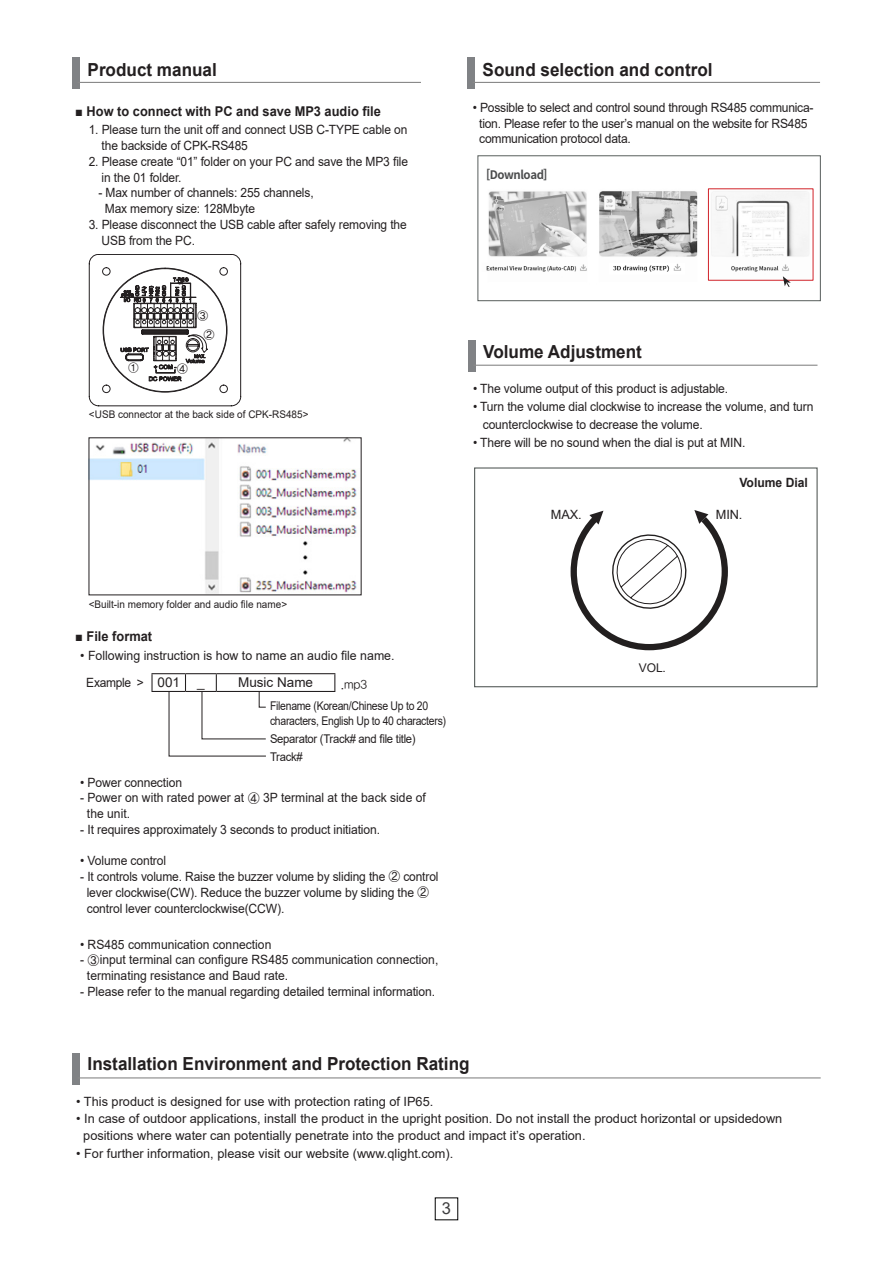
<style>
.page{position:relative;width:893px;height:1263px;background:#fff}
.page>*{position:absolute;margin:0;border:0;box-sizing:border-box;transform-origin:0 0}
.t1{font:700 18px "Arial";color:#231f20;scale:.95 1}
.t2{font:16.5px "Arial";color:#3e3e3f}
.t3{font:700 13.5px "Arial";color:#231f20;scale:.95 1}
.t4{font:13.5px "Arial";color:#231f20}
.t5{font:12.75px "Arial";letter-spacing:-.01em;color:#231f20;scale:.95 1}
.t6{font:12.75px "Arial";letter-spacing:-.01em;color:#231f20}
.t7{font:12.75px "Arial";letter-spacing:-.01em;color:#231f20;scale:.94 1}
.t8{font:700 12.75px "Arial";color:#231f20;scale:.95 1}
.t9{font:12px "Arial";letter-spacing:-.025em;color:#231f20;scale:.87 1}
.t10{font:12px "Arial";letter-spacing:-.025em;color:#231f20;scale:.94 1}
.t11{font:12px "YDIYGO320";color:#231f20}
.t12{font:12px "Arial";letter-spacing:-.025em;color:#231f20}
.본문흘리기{font:700 11.7px "Noto Sans CJ Kkr";letter-spacing:-.04em;color:#4b4c4d}
.t13{font:11.25px "YDIYGO330";color:#231f20}
.t14{font:11.25px "YDIYGO330";color:#231f20;scale:.95 1}
.t15{font:10.5px "Arial";color:#231f20;scale:.95 1}
.s1{font-family:"YDIYGO330"}
</style>
<div class="page">
<div style="left:72px;top:57px;width:8px;height:32px;background:#808285"></div>
<hr style="left:78px;top:82px;width:343px;height:1px;background:#898989">
<img style="left:91px;top:439px;width:266px;height:154px">
<svg style="left:89px;top:254px;width:152px;height:152px"></svg>
<img style="left:486px;top:188px;width:328px;height:93px">
<div style="left:477px;top:155px;width:344px;height:146px;border:1px solid #585e5c"></div>
<div style="left:708px;top:188px;width:105px;height:93px;border:1px solid #d1232a"></div>
<svg style="left:783px;top:276px;width:8px;height:11px"></svg>
<hr style="left:151px;top:673px;width:34px;height:1px;background:#231f20">
<svg style="left:151px;top:674px;width:2px;height:17px"></svg>
<hr style="left:185px;top:673px;width:31px;height:1px;background:#231f20">
<hr style="left:216px;top:673px;width:119px;height:1px;background:#231f20">
<svg style="left:334px;top:674px;width:1px;height:17px"></svg>
<hr style="left:151px;top:691px;width:34px;height:1px;background:#231f20">
<hr style="left:216px;top:691px;width:119px;height:1px;background:#231f20">
<svg style="left:168px;top:674px;width:99px;height:83px"></svg>
<div style="left:467px;top:57px;width:8px;height:32px;background:#808285"></div>
<hr style="left:473px;top:82px;width:347px;height:1px;background:#898989">
<div style="left:72px;top:1053px;width:8px;height:31px;background:#808285"></div>
<hr style="left:78px;top:1077px;width:743px;height:1px;background:#898989">
<div style="left:468px;top:340px;width:8px;height:31px;background:#808285"></div>
<hr style="left:473px;top:365px;width:344px;height:1px;background:#898989">
<div style="left:474px;top:467px;width:344px;height:220px;border:1px solid #585e5c"></div>
<svg style="left:571px;top:510px;width:157px;height:140px"></svg>
<p class="t1" style="left:88px;top:57px;width:138px">Product manual</p>
<p class="t3" style="left:75px;top:102px;width:323px">■ How to connect with PC and save MP3 audio file</p>
<p class="t7" style="left:89px;top:121px;width:341px">1. Please turn the unit off and connect USB C-TYPE cable on</p>
<p class="t7" style="left:102px;top:137px;width:157px">the backside of CPK-RS485</p>
<p class="t7" style="left:89px;top:153px;width:341px">2. Please create “01” folder on your PC and save the MP3 file</p>
<p class="t7" style="left:102px;top:168px;width:87px">in the 01 folder.</p>
<p class="t7" style="left:98px;top:184px;width:231px">- Max number of channels: 255 channels,</p>
<p class="t7" style="left:105px;top:200px;width:161px">Max memory size: 128Mbyte</p>
<p class="t7" style="left:89px;top:216px;width:340px">3. Please disconnect the USB cable after safely removing the</p>
<p class="t7" style="left:102px;top:231px;width:101px">USB from the PC.</p>
<p class="t13" style="left:197px;top:309px;width:13px">③</p>
<p class="t14" style="left:128px;top:361px;width:13px">①</p>
<p class="t13" style="left:177px;top:363px;width:13px">④</p>
<p class="t13" style="left:203px;top:328px;width:13px">②</p>
<p class="t15" style="left:89px;top:407px;width:233px">&lt;USB connector at the back side of CPK-RS485&gt;</p>
<p class="t1" style="left:483px;top:57px;width:244px">Sound selection and control</p>
<p class="t5" style="left:473px;top:99px;width:360px">• Possible to select and control sound through RS485 communica-</p>
<p class="t5" style="left:479px;top:114px;width:347px">tion. Please refer to the user’s manual on the website for RS485</p>
<p class="t5" style="left:479px;top:130px;width:161px">communication protocol data.</p>
<p class="본문흘리기" style="left:486px;top:168px;width:63px">[Download]</p>
<p class="t1" style="left:483px;top:339px;width:169px">Volume Adjustment</p>
<p class="t5" style="left:473px;top:380px;width:270px">• The volume output of this product is adjustable.</p>
<p class="t5" style="left:473px;top:398px;width:360px">• Turn the volume dial clockwise to increase the volume, and turn</p>
<p class="t5" style="left:483px;top:416px;width:233px">counterclockwise to decrease the volume.</p>
<p class="t5" style="left:473px;top:434px;width:288px">• There will be no sound when the dial is put at MIN.</p>
<p class="t8" style="left:739px;top:473px;width:74px">Volume Dial</p>
<p class="t6" style="left:551px;top:505px;width:32px">MAX.</p>
<p class="t6" style="left:716px;top:505px;width:28px">MIN.</p>
<p class="t15" style="left:89px;top:597px;width:210px">&lt;Built-in memory folder and audio file name&gt;</p>
<p class="t3" style="left:75px;top:627px;width:82px">■ File format</p>
<p class="t6" style="left:80px;top:647px;width:316px">• Following instruction is how to name an audio file name.</p>
<p class="t7" style="left:86px;top:674px;width:63px">Example &gt;</p>
<p class="t4" style="left:238px;top:673px;width:77px">Music Name</p>
<p class="t11" style="left:341px;top:678px;width:28px">.mp3</p>
<p class="t9" style="left:270px;top:697px;width:183px">Filename (Korean/Chinese Up to 20</p>
<p class="t9" style="left:270px;top:712px;width:204px">characters, English Up to 40 characters)</p>
<p class="t10" style="left:270px;top:730px;width:156px">Separator (Track# and file title)</p>
<p class="t10" style="left:270px;top:748px;width:36px">Track#</p>
<p class="t4" style="left:157px;top:673px;width:24px">001</p>
<p class="t4" style="left:197px;top:673px;width:9px">_</p>
<p class="t5" style="left:80px;top:773px;width:109px">• Power connection</p>
<p class="t5" style="left:80px;top:789px;width:365px">- Power on with rated power at <span class="s1">④</span> 3P terminal at the back side of</p>
<p class="t5" style="left:87px;top:805px;width:47px">the unit.</p>
<p class="t5" style="left:80px;top:820px;width:317px">- It requires approximately 3 seconds to product initiation.</p>
<p class="t5" style="left:80px;top:852px;width:92px">• Volume control</p>
<p class="t5" style="left:80px;top:868px;width:379px">- It controls volume. Raise the buzzer volume by sliding the <span class="s1">②</span> control</p>
<p class="t5" style="left:87px;top:883px;width:362px">lever clockwise(CW). Reduce the buzzer volume by sliding the <span class="s1">②</span></p>
<p class="t5" style="left:87px;top:899px;width:210px">control lever counterclockwise(CCW).</p>
<p class="t5" style="left:80px;top:935px;width:203px">• RS485 communication connection</p>
<p class="t5" style="left:80px;top:951px;width:378px">- <span class="s1">③</span>input terminal can configure RS485 communication connection,</p>
<p class="t5" style="left:87px;top:967px;width:213px">terminating resistance and Baud rate.</p>
<p class="t5" style="left:80px;top:982px;width:375px">- Please refer to the manual regarding detailed terminal information.</p>
<p class="t12" style="left:639px;top:659px;width:28px">VOL.</p>
<p class="t1" style="left:88px;top:1051px;width:404px">Installation Environment and Protection Rating</p>
<p class="t6" style="left:76px;top:1092px;width:359px">• This product is designed for use with protection rating of IP65.</p>
<p class="t6" style="left:76px;top:1110px;width:708px">• In case of outdoor applications, install the product in the upright position. Do not install the product horizontal or upsidedown</p>
<p class="t6" style="left:83px;top:1127px;width:504px">positions where water can potentially penetrate into the product and impact it’s operation.</p>
<p class="t6" style="left:76px;top:1144px;width:379px">• For further information, please visit our website (www.qlight.com).</p>
<p class="t2" style="left:442px;top:1197px;width:11px">3</p>
</div>
